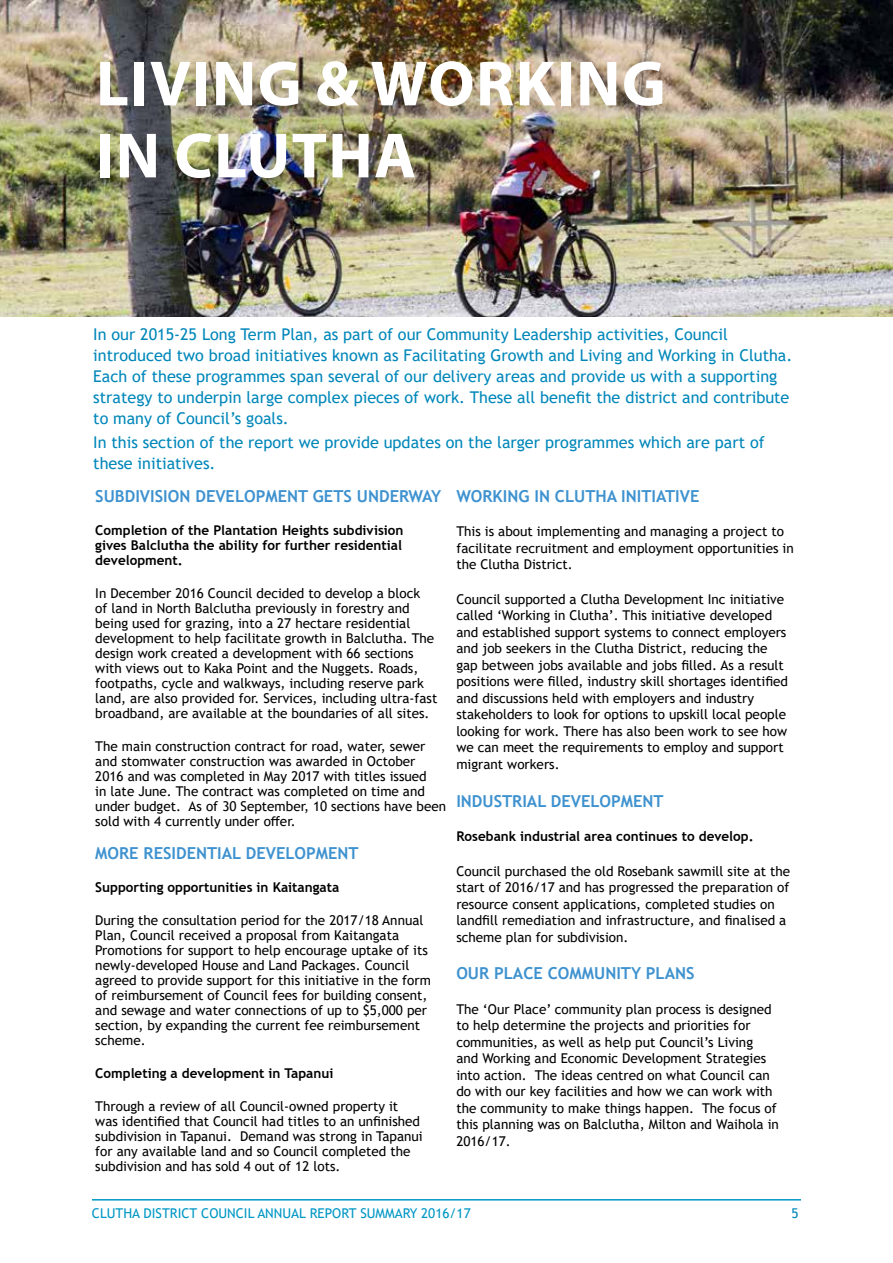
<style>
.page{position:relative;width:893px;height:1263px;background:#fff}
.page>*{position:absolute;margin:0;border:0;box-sizing:border-box;transform-origin:0 0}
.t1{font:700 64.5px/72px "Myriad Pro";letter-spacing:.02em;color:#fff}
.t2{font:700 16.5px "Trebuchet MS";color:#3e92cf}
.t3{font:16.2px/21px "Trebuchet MS";color:#0087ba}
.t4{font:13.5px/15px "Trebuchet MS";color:#000}
.t5{font:700 13.5px/15px "Trebuchet MS";color:#000;text-align:justify}
.t6{font:13.5px "Trebuchet MS";color:#0097c5}
.t7{font:13.5px "Trebuchet MS";color:#0087ba}
</style>
<div class="page">
<hr style="left:92px;top:1199px;width:709px;height:1px;background:#0097c5">
<img style="left:0;top:0;width:893px;height:316px">
<h1 class="t1" style="left:96px;top:46px;width:571px">LIVING &amp; WORKING<br>IN CLUTHA</h1>
<p class="t3" style="left:93px;top:324px;width:701px">In our 2015-25 Long Term Plan, as part of our Community Leadership activities, Council introduced two broad initiatives known as Facilitating Growth and Living and Working in Clutha.<br>Each of these programmes span several of our delivery areas and provide us with a supporting strategy to underpin large complex pieces of work. These all benefit the district and contribute to many of Council’s goals.</p>
<p class="t3" style="left:93px;top:432px;width:673px">In this section of the report we provide updates on the larger programmes which are part of these initiatives.</p>
<p class="t2" style="left:95px;top:486px;width:347px">SUBDIVISION DEVELOPMENT GETS UNDERWAY</p>
<p class="t5" style="left:95px;top:522px;width:310px">Completion of the Plantation Heights subdivision gives Balclutha the ability for further residential development.</p>
<p class="t4" style="left:95px;top:585px;width:344px">In December 2016 Council decided to develop a block<br>of land in North Balclutha previously in forestry and being used for grazing, into a 27 hectare residential development to help facilitate growth in Balclutha. The design work created a development with 66 sections with views out to Kaka Point and the Nuggets. Roads, footpaths, cycle and walkways, including reserve park land, are also provided for. Services, including ultra-fast broadband, are available at the boundaries of all sites.</p>
<p class="t4" style="left:95px;top:738px;width:352px">The main construction contract for road, water, sewer and stomwater construction was awarded in October 2016 and was completed in May 2017 with titles issued<br>in late June. The contract was completed on time and under budget. As of 30 September, 10 sections have been sold with 4 currently under offer.</p>
<p class="t2" style="left:95px;top:843px;width:265px">MORE RESIDENTIAL DEVELOPMENT</p>
<p class="t5" style="left:95px;top:879px;width:245px">Supporting opportunities in Kaitangata</p>
<p class="t4" style="left:95px;top:912px;width:337px">During the consultation period for the 2017/18 Annual Plan, Council received a proposal from Kaitangata Promotions for support to help encourage uptake of its newly-developed House and Land Packages. Council agreed to provide support for this initiative in the form of reimbursement of Council fees for building consent, and sewage and water connections of up to $5,000 per section, by expanding the current fee reimbursement scheme.</p>
<p class="t5" style="left:95px;top:1065px;width:240px">Completing a development in Tapanui</p>
<p class="t4" style="left:95px;top:1098px;width:329px">Through a review of all Council-owned property it was identified that Council had titles to an unfinished subdivision in Tapanui. Demand was strong in Tapanui for any available land and so Council completed the subdivision and has sold 4 out of 12 lots.</p>
<p class="t2" style="left:456px;top:486px;width:245px">WORKING IN CLUTHA INITIATIVE</p>
<p class="t4" style="left:456px;top:523px;width:339px;line-height:16.5px">This is about implementing and managing a project to facilitate recruitment and employment opportunities in the Clutha District.</p>
<p class="t4" style="left:456px;top:591px;width:333px;line-height:16.5px">Council supported a Clutha Development Inc initiative called ‘Working in Clutha’. This initiative developed and established support systems to connect employers and job seekers in the Clutha District, reducing the gap between jobs available and jobs filled. As a result positions were filled, industry skill shortages identified and discussions held with employers and industry stakeholders to look for options to upskill local people looking for work. There has also been work to see how we can meet the requirements to employ and support migrant workers.</p>
<p class="t2" style="left:456px;top:790px;width:209px">INDUSTRIAL DEVELOPMENT</p>
<p class="t5" style="left:456px;top:829px;width:299px">Rosebank industrial area continues to develop.</p>
<p class="t4" style="left:456px;top:862px;width:335px;line-height:16.5px">Council purchased the old Rosebank sawmill site at the start of 2016/17 and has progressed the preparation of resource consent applications, completed studies on landfill remediation and infrastructure, and finalised a scheme plan for subdivision.</p>
<p class="t2" style="left:456px;top:963px;width:240px">OUR PLACE COMMUNITY PLANS</p>
<p class="t4" style="left:456px;top:1001px;width:324px;line-height:16.5px">The ‘Our Place’ community plan process is designed to help determine the projects and priorities for communities, as well as help put Council’s Living<br>and Working and Economic Development Strategies into action. The ideas centred on what Council can do with our key facilities and how we can work with the community to make things happen. The focus of this planning was on Balclutha, Milton and Waihola in 2016/17.</p>
<p class="t6" style="left:92px;top:1204px;width:380px">CLUTHA DISTRICT COUNCIL ANNUAL REPORT SUMMARY 2016/17</p>
<p class="t7" style="left:791px;top:1204px;width:9px">5</p>
</div>
